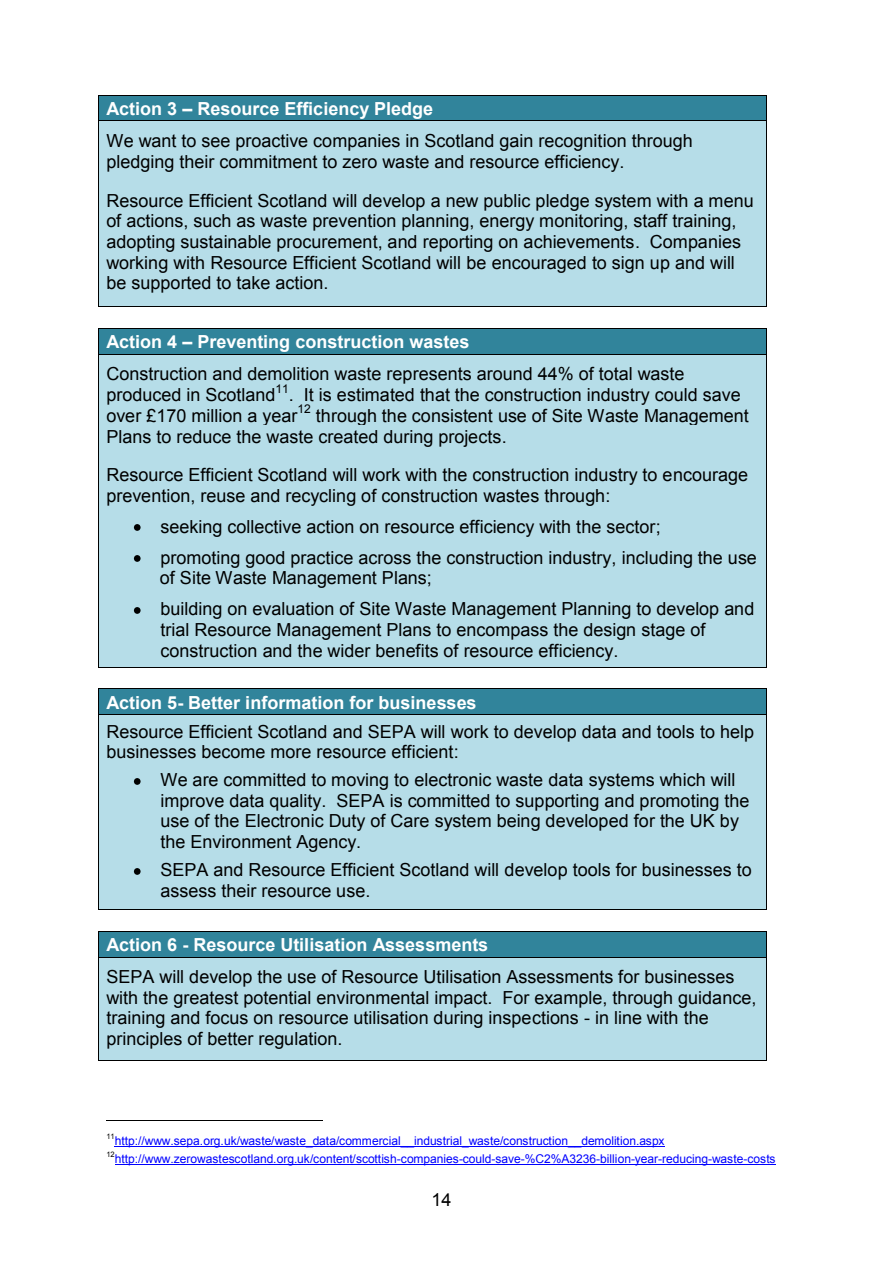
<style>
.page{position:relative;width:893px;height:1263px;background:#fff}
.page>*{position:absolute;margin:0;border:0;box-sizing:border-box;transform-origin:0 0}
.t1{font:18px/20.7px "Arial";color:#000}
.t2{font:700 18px "Arial";color:#fff}
.t3{font:12px "Arial";letter-spacing:-.005em;color:#00f}
.t4{font:12px "Arial";color:#000}
.t5{font:7.5px "Arial";color:#000}
</style>
<div class="page">
<div style="left:99px;top:329px;width:7px;height:25px;background:#31849b"></div>
<div style="left:758px;top:329px;width:8px;height:25px;background:#31849b"></div>
<div style="left:106px;top:329px;width:652px;height:25px;background:#31849b"></div>
<hr style="left:99px;top:328px;width:667px;height:1px;background:#000">
<div style="left:99px;top:355px;width:7px;height:312px;background:#b6dde8"></div>
<div style="left:758px;top:355px;width:8px;height:312px;background:#b6dde8"></div>
<div style="left:106px;top:355px;width:652px;height:29px;background:#b6dde8"></div>
<div style="left:106px;top:384px;width:652px;height:21px;background:#b6dde8"></div>
<div style="left:106px;top:405px;width:652px;height:21px;background:#b6dde8"></div>
<div style="left:106px;top:426px;width:652px;height:22px;background:#b6dde8"></div>
<div style="left:106px;top:448px;width:652px;height:37px;background:#b6dde8"></div>
<div style="left:106px;top:485px;width:652px;height:22px;background:#b6dde8"></div>
<div style="left:106px;top:507px;width:652px;height:39px;background:#b6dde8"></div>
<img style="left:133px;top:524px;width:8px;height:7px">
<div style="left:106px;top:546px;width:652px;height:22px;background:#b6dde8"></div>
<img style="left:133px;top:555px;width:8px;height:7px">
<div style="left:106px;top:568px;width:652px;height:29px;background:#b6dde8"></div>
<div style="left:106px;top:597px;width:652px;height:22px;background:#b6dde8"></div>
<img style="left:133px;top:607px;width:8px;height:7px">
<div style="left:106px;top:619px;width:652px;height:21px;background:#b6dde8"></div>
<div style="left:106px;top:640px;width:652px;height:27px;background:#b6dde8"></div>
<svg style="left:98px;top:328px;width:1px;height:27px"></svg>
<hr style="left:99px;top:354px;width:667px;height:1px;background:#000">
<svg style="left:766px;top:328px;width:1px;height:27px"></svg>
<hr style="left:98px;top:355px;width:1px;height:312px;background:#000">
<hr style="left:99px;top:667px;width:667px;height:1px;background:#000">
<hr style="left:766px;top:355px;width:1px;height:312px;background:#000">
<div style="left:99px;top:689px;width:7px;height:25px;background:#31849b"></div>
<div style="left:758px;top:689px;width:8px;height:25px;background:#31849b"></div>
<div style="left:106px;top:689px;width:652px;height:25px;background:#31849b"></div>
<hr style="left:99px;top:688px;width:667px;height:1px;background:#000">
<div style="left:99px;top:715px;width:7px;height:192px;background:#b6dde8"></div>
<div style="left:758px;top:715px;width:8px;height:192px;background:#b6dde8"></div>
<hr style="left:99px;top:907px;width:667px;height:2px;background:#b6dde8">
<div style="left:106px;top:715px;width:652px;height:27px;background:#b6dde8"></div>
<div style="left:106px;top:742px;width:652px;height:26px;background:#b6dde8"></div>
<div style="left:106px;top:768px;width:652px;height:22px;background:#b6dde8"></div>
<img style="left:133px;top:778px;width:8px;height:7px">
<div style="left:106px;top:790px;width:652px;height:21px;background:#b6dde8"></div>
<div style="left:106px;top:811px;width:652px;height:21px;background:#b6dde8"></div>
<div style="left:106px;top:832px;width:652px;height:26px;background:#b6dde8"></div>
<div style="left:106px;top:858px;width:652px;height:22px;background:#b6dde8"></div>
<img style="left:133px;top:868px;width:8px;height:7px">
<div style="left:106px;top:880px;width:652px;height:27px;background:#b6dde8"></div>
<svg style="left:98px;top:688px;width:1px;height:27px"></svg>
<hr style="left:99px;top:714px;width:667px;height:1px;background:#000">
<svg style="left:766px;top:688px;width:1px;height:27px"></svg>
<hr style="left:98px;top:715px;width:1px;height:194px;background:#000">
<hr style="left:99px;top:909px;width:667px;height:1px;background:#000">
<hr style="left:766px;top:715px;width:1px;height:194px;background:#000">
<div style="left:99px;top:931px;width:7px;height:26px;background:#31849b"></div>
<div style="left:758px;top:931px;width:8px;height:26px;background:#31849b"></div>
<div style="left:106px;top:931px;width:652px;height:26px;background:#31849b"></div>
<hr style="left:99px;top:931px;width:667px;height:1px;background:#000">
<div style="left:99px;top:957px;width:7px;height:101px;background:#b6dde8"></div>
<div style="left:758px;top:957px;width:8px;height:101px;background:#b6dde8"></div>
<hr style="left:99px;top:1058px;width:667px;height:1px;background:#b6dde8">
<div style="left:106px;top:957px;width:652px;height:30px;background:#b6dde8"></div>
<div style="left:106px;top:987px;width:652px;height:21px;background:#b6dde8"></div>
<div style="left:106px;top:1008px;width:652px;height:20px;background:#b6dde8"></div>
<div style="left:106px;top:1028px;width:652px;height:30px;background:#b6dde8"></div>
<svg style="left:98px;top:931px;width:1px;height:26px"></svg>
<hr style="left:99px;top:957px;width:667px;height:1px;background:#000">
<svg style="left:766px;top:931px;width:1px;height:26px"></svg>
<hr style="left:98px;top:957px;width:1px;height:103px;background:#000">
<hr style="left:99px;top:1060px;width:667px;height:1px;background:#000">
<hr style="left:766px;top:957px;width:1px;height:103px;background:#000">
<hr style="left:106px;top:1120px;width:216px;height:1px;background:#000">
<hr style="left:115px;top:1146px;width:550px;height:1px;background:#00f">
<hr style="left:115px;top:1164px;width:661px;height:1px;background:#00f">
<div style="left:99px;top:95px;width:7px;height:26px;background:#31849b"></div>
<div style="left:758px;top:95px;width:8px;height:26px;background:#31849b"></div>
<div style="left:106px;top:95px;width:652px;height:26px;background:#31849b"></div>
<hr style="left:99px;top:95px;width:667px;height:1px;background:#000">
<div style="left:99px;top:122px;width:7px;height:180px;background:#b6dde8"></div>
<div style="left:758px;top:122px;width:8px;height:180px;background:#b6dde8"></div>
<div style="left:99px;top:302px;width:667px;height:5px;background:#b6dde8"></div>
<div style="left:106px;top:122px;width:652px;height:29px;background:#b6dde8"></div>
<div style="left:106px;top:151px;width:652px;height:30px;background:#b6dde8"></div>
<div style="left:106px;top:181px;width:652px;height:30px;background:#b6dde8"></div>
<div style="left:106px;top:211px;width:652px;height:20px;background:#b6dde8"></div>
<div style="left:106px;top:231px;width:652px;height:21px;background:#b6dde8"></div>
<div style="left:106px;top:252px;width:652px;height:21px;background:#b6dde8"></div>
<div style="left:106px;top:273px;width:652px;height:29px;background:#b6dde8"></div>
<svg style="left:98px;top:95px;width:1px;height:26px"></svg>
<hr style="left:99px;top:121px;width:667px;height:1px;background:#000">
<svg style="left:766px;top:95px;width:1px;height:26px"></svg>
<hr style="left:98px;top:121px;width:1px;height:186px;background:#000">
<hr style="left:99px;top:307px;width:667px;height:1px;background:#000">
<hr style="left:766px;top:121px;width:1px;height:186px;background:#000">
<p class="t2" style="left:106px;top:97px;width:328px">Action 3 – Resource Efficiency Pledge</p>
<p class="t1" style="left:106px;top:131px;width:588px">We want to see proactive companies in Scotland gain recognition through pledging their commitment to zero waste and resource efficiency.</p>
<p class="t1" style="left:106px;top:190px;width:649px">Resource Efficient Scotland will develop a new public pledge system with a menu of actions, such as waste prevention planning, energy monitoring, staff training, adopting sustainable procurement, and reporting on achievements. Companies working with Resource Efficient Scotland will be encouraged to sign up and will be supported to take action.</p>
<p class="t2" style="left:106px;top:330px;width:365px">Action 4 – Preventing construction wastes</p>
<p class="t1" style="left:106px;top:364px;width:580px">Construction and demolition waste represents around 44% of total waste produced in Scotland</p>
<p class="t4" style="left:276px;top:381px;width:15px">11</p>
<p class="t1" style="left:106px;top:384px;width:636px;text-indent:183px">. It is estimated that the construction industry could save over £170 million a year</p>
<p class="t4" style="left:298px;top:401px;width:15px">12</p>
<p class="t1" style="left:106px;top:405px;width:644px;text-indent:210px">through the consistent use of Site Waste Management<br>Plans to reduce the waste created during projects.</p>
<p class="t1" style="left:106px;top:464px;width:643px">Resource Efficient Scotland will work with the construction industry to encourage prevention, reuse and recycling of construction wastes through:</p>
<p class="t1" style="left:160px;top:511px;width:598px;line-height:30.9px">seeking collective action on resource efficiency with the sector;<br>promoting good practice across the construction industry, including the use</p>
<p class="t1" style="left:160px;top:563px;width:596px;line-height:30.9px">of Site Waste Management Plans;<br>building on evaluation of Site Waste Management Planning to develop and</p>
<p class="t1" style="left:160px;top:619px;width:546px">trial Resource Management Plans to encompass the design stage of construction and the wider benefits of resource efficiency.</p>
<p class="t2" style="left:106px;top:690px;width:372px">Action 5- Better information for businesses</p>
<p class="t1" style="left:106px;top:721px;width:649px">Resource Efficient Scotland and SEPA will work to develop data and tools to help businesses become more resource efficient:</p>
<p class="t1" style="left:160px;top:770px;width:591px">We are committed to moving to electronic waste data systems which will improve data quality. SEPA is committed to supporting and promoting the use of the Electronic Duty of Care system being developed for the UK by the Environment Agency.</p>
<p class="t1" style="left:160px;top:860px;width:593px">SEPA and Resource Efficient Scotland will develop tools for businesses to assess their resource use.</p>
<p class="t2" style="left:106px;top:933px;width:383px">Action 6 - Resource Utilisation Assessments</p>
<p class="t1" style="left:106px;top:966px;width:651px">SEPA will develop the use of Resource Utilisation Assessments for businesses with the greatest potential environmental impact. For example, through guidance, training and focus on resource utilisation during inspections - in line with the principles of better regulation.</p>
<p class="t5" style="left:106px;top:1131px;width:10px">11</p>
<p class="t3" style="left:115px;top:1132px;width:551px">http://www.sepa.org.uk/waste/waste_data/commercial__industrial_waste/construction__demolition.aspx</p>
<p class="t5" style="left:106px;top:1149px;width:10px">12</p>
<p class="t3" style="left:115px;top:1150px;width:662px">http://www.zerowastescotland.org.uk/content/scottish-companies-could-save-%C2%A3236-billion-year-reducing-waste-costs</p>
<p class="t1" style="left:431px;top:1189px;width:22px">14</p>
</div>
